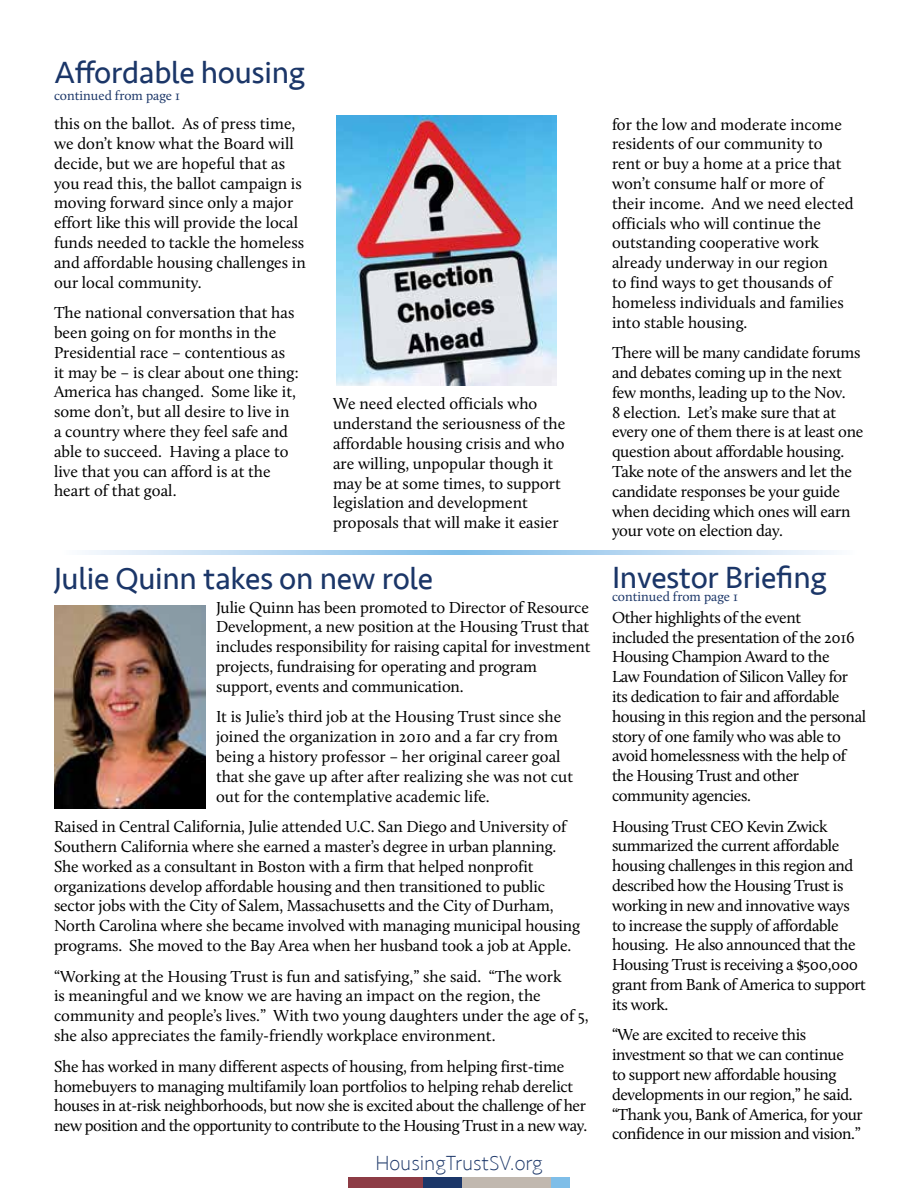
<style>
.page{position:relative;width:918px;height:1188px;background:#fff}
.page>*{position:absolute;margin:0;border:0;box-sizing:border-box;transform-origin:0 0}
.t1{font:31.5px "Seravek";letter-spacing:-.01em;color:#1b3668}
.t2{font:200 21px "Seravek";color:#1b3668}
.t3{font:16.5px/19.8px "Calluna";letter-spacing:-.01em;color:#000}
.t4{font:13.5px "Calluna";color:#1b3668}
</style>
<div class="page">
<div style="left:481px;top:1177px;width:89px;height:11px;background:#7fbee8"></div>
<div style="left:348px;top:1177px;width:78px;height:11px;background:#8d3c45"></div>
<div style="left:423px;top:1177px;width:41px;height:11px;background:#1b3668"></div>
<div style="left:462px;top:1177px;width:89px;height:11px;background:#c1b8af"></div>
<svg style="left:85px;top:550px;width:374px;height:4px"></svg>
<svg style="left:459px;top:550px;width:375px;height:4px"></svg>
<img style="left:54px;top:606px;width:151px;height:203px">
<img style="left:336px;top:116px;width:221px;height:270px">
<h1 class="t1" style="left:54px;top:48px;width:253px">Affordable housing</h1>
<p class="t4" style="left:54px;top:87px;width:128px">continued from page 1</p>
<p class="t3" style="left:54px;top:114px;width:253px">this on the ballot. As of press time, we don’t know what the Board will decide, but we are hopeful that as you read this, the ballot campaign is moving forward since only a major effort like this will provide the local funds needed to tackle the homeless and affordable housing challenges in our local community.</p>
<p class="t3" style="left:54px;top:303px;width:247px">The national conversation that has been going on for months in the<br>Presidential race – contentious as it may be – is clear about one thing:<br>America has changed. Some like it, some don’t, but all desire to live in a country where they feel safe and able to succeed. Having a place to live that you can afford is at the heart of that goal.</p>
<p class="t3" style="left:333px;top:394px;width:234px">We need elected officials who understand the seriousness of the affordable housing crisis and who are willing, unpopular though it may be at some times, to support legislation and development proposals that will make it easier</p>
<h1 class="t1" style="left:54px;top:555px;width:381px">Julie Quinn takes on new role</h1>
<p class="t3" style="left:216px;top:597px;width:376px">Julie Quinn has been promoted to Director of Resource Development, a new position at the Housing Trust that includes responsibility for raising capital for investment projects, fundraising for operating and program support, events and communication.</p>
<p class="t3" style="left:216px;top:707px;width:359px">It is Julie’s third job at the Housing Trust since she joined the organization in 2010 and a far cry from being a history professor – her original career goal that she gave up after after realizing she was not cut out for the contemplative academic life.</p>
<p class="t3" style="left:54px;top:817px;width:528px">Raised in Central California, Julie attended U.C. San Diego and University of Southern California where she earned a master’s degree in urban planning.<br>She worked as a consultant in Boston with a firm that helped nonprofit organizations develop affordable housing and then transitioned to public sector jobs with the City of Salem, Massachusetts and the City of Durham, North Carolina where she became involved with managing municipal housing programs. She moved to the Bay Area when her husband took a job at Apple.</p>
<p class="t3" style="left:54px;top:966px;width:536px">“Working at the Housing Trust is fun and satisfying,” she said. “The work<br>is meaningful and we know we are having an impact on the region, the community and people’s lives.” With two young daughters under the age of 5, she also appreciates the family-friendly workplace environment.</p>
<p class="t3" style="left:54px;top:1056px;width:535px">She has worked in many different aspects of housing, from helping first-time homebuyers to managing multifamily loan portfolios to helping rehab derelict houses in at-risk neighborhoods, but now she is excited about the challenge of her new position and the opportunity to contribute to the Housing Trust in a new way.</p>
<p class="t2" style="left:375px;top:1151px;width:169px">HousingTrustSV.org</p>
<p class="t3" style="left:612px;top:114px;width:243px">for the low and moderate income residents of our community to rent or buy a home at a price that won’t consume half or more of their income. And we need elected officials who will continue the outstanding cooperative work already underway in our region<br>to find ways to get thousands of homeless individuals and families into stable housing.</p>
<p class="t3" style="left:612px;top:343px;width:253px">There will be many candidate forums and debates coming up in the next few months, leading up to the Nov.<br>8 election. Let’s make sure that at every one of them there is at least one question about affordable housing.<br>Take note of the answers and let the candidate responses be your guide when deciding which ones will earn your vote on election day.</p>
<h1 class="t1" style="left:612px;top:553px;width:216px">Investor Briefing</h1>
<p class="t4" style="left:612px;top:588px;width:128px">continued from page 1</p>
<p class="t3" style="left:612px;top:607px;width:256px">Other highlights of the event<br>included the presentation of the 2016<br>Housing Champion Award to the<br>Law Foundation of Silicon Valley for its dedication to fair and affordable housing in this region and the personal story of one family who was able to avoid homelessness with the help of the Housing Trust and other community agencies.</p>
<p class="t3" style="left:612px;top:816px;width:255px">Housing Trust CEO Kevin Zwick summarized the current affordable housing challenges in this region and described how the Housing Trust is working in new and innovative ways to increase the supply of affordable housing. He also announced that the<br>Housing Trust is receiving a $500,000 grant from Bank of America to support its work.</p>
<p class="t3" style="left:612px;top:1025px;width:252px">“We are excited to receive this investment so that we can continue<br>to support new affordable housing developments in our region,” he said. “Thank you, Bank of America, for your confidence in our mission and vision.”</p>
</div>
